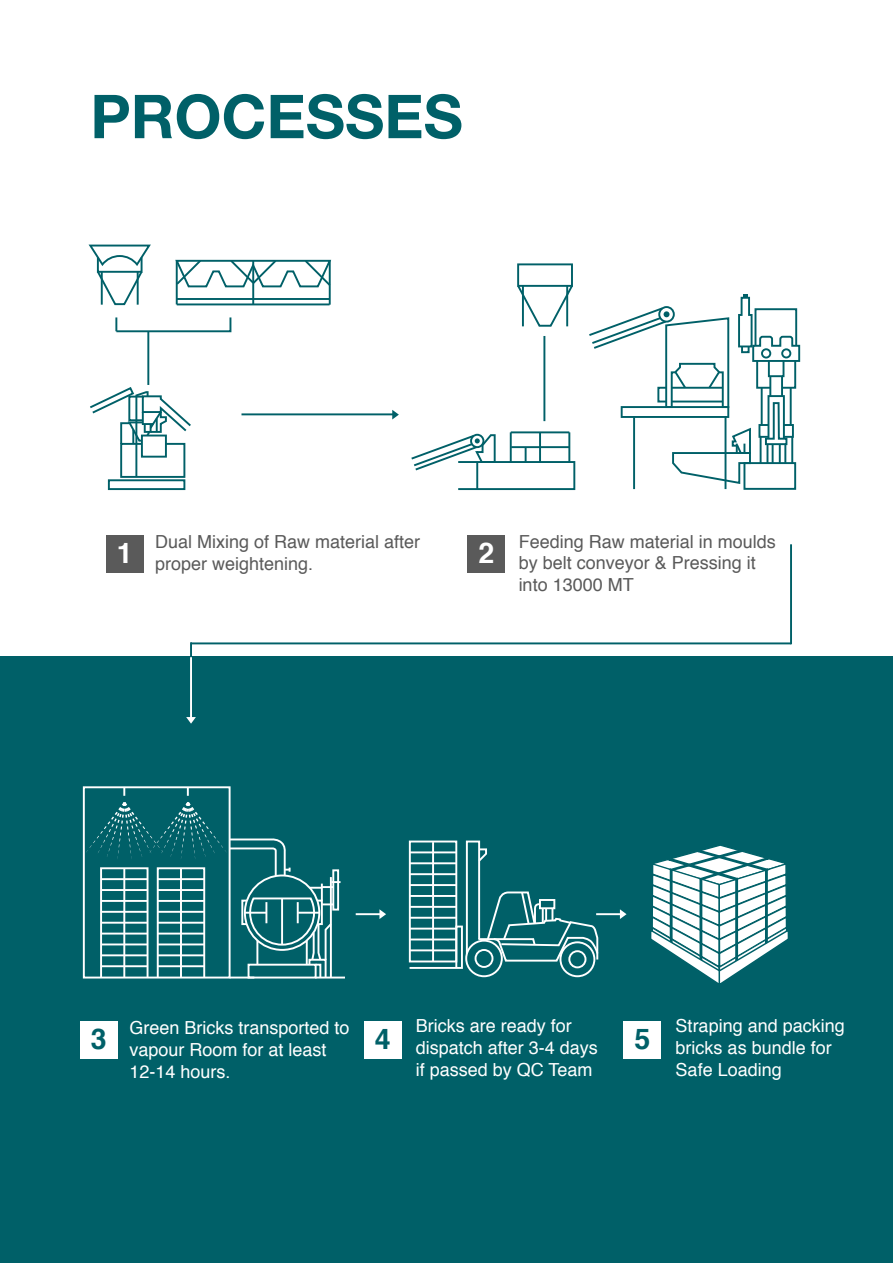
<style>
.page{position:relative;width:893px;height:1263px;background:#fff}
.page>*{position:absolute;margin:0;border:0;box-sizing:border-box;transform-origin:0 0}
.t1{font:700 60.6px "Helvetica Neue";color:#006068}
.t2{font:700 28.5px "Helvetica";color:#006068}
.t3{font:700 28.5px "Helvetica";color:#fff}
.t4{font:18px/21.6px "Helvetica";color:#fff}
.t5{font:18px/21.6px "Helvetica";color:#5a5a5a}
</style>
<div class="page">
<div style="left:0;top:657px;width:893px;height:606px;background:#006068"></div>
<div style="left:517px;top:263px;width:56px;height:24px;border:2px solid #006068"></div>
<svg style="left:517px;top:283px;width:56px;height:44px"></svg>
<hr style="left:566px;top:286px;width:2px;height:40px;background:#006068">
<hr style="left:522px;top:286px;width:2px;height:40px;background:#006068">
<svg style="left:88px;top:244px;width:63px;height:62px"></svg>
<hr style="left:137px;top:272px;width:2px;height:33px;background:#006068">
<hr style="left:101px;top:272px;width:2px;height:33px;background:#006068">
<hr style="left:176px;top:261px;width:2px;height:43px;background:#006068">
<hr style="left:252px;top:261px;width:2px;height:43px;background:#006068">
<hr style="left:329px;top:260px;width:2px;height:45px;background:#006068">
<svg style="left:175px;top:259px;width:156px;height:29px"></svg>
<hr style="left:177px;top:298px;width:153px;height:2px;background:#006068">
<hr style="left:177px;top:303px;width:153px;height:2px;background:#006068">
<svg style="left:90px;top:387px;width:101px;height:91px"></svg>
<div style="left:108px;top:479px;width:77px;height:11px;border:2px solid #006068"></div>
<div style="left:457px;top:461px;width:118px;height:29px;border:2px solid #006068"></div>
<hr style="left:476px;top:462px;width:2px;height:27px;background:#006068">
<hr style="left:510px;top:432px;width:2px;height:30px;background:#006068">
<hr style="left:568px;top:432px;width:2px;height:30px;background:#006068">
<hr style="left:539px;top:432px;width:2px;height:30px;background:#006068">
<hr style="left:511px;top:431px;width:58px;height:2px;background:#006068">
<hr style="left:511px;top:446px;width:59px;height:2px;background:#006068">
<svg style="left:525px;top:448px;width:2px;height:14px"></svg>
<svg style="left:411px;top:433px;width:86px;height:39px"></svg>
<svg style="left:738px;top:294px;width:63px;height:96px"></svg>
<div style="left:768px;top:360px;width:16px;height:17px;border:2px solid #006068"></div>
<hr style="left:769px;top:376px;width:2px;height:20px;background:#006068">
<hr style="left:781px;top:376px;width:2px;height:20px;background:#006068">
<div style="left:767px;top:395px;width:18px;height:45px;border:2px solid #006068"></div>
<hr style="left:790px;top:388px;width:2px;height:37px;background:#006068">
<hr style="left:761px;top:388px;width:2px;height:37px;background:#006068">
<div style="left:783px;top:424px;width:11px;height:14px;border:2px solid #006068"></div>
<div style="left:758px;top:424px;width:12px;height:14px;border:2px solid #006068"></div>
<hr style="left:791px;top:437px;width:2px;height:26px;background:#006068">
<hr style="left:760px;top:437px;width:2px;height:26px;background:#006068">
<svg style="left:764px;top:401px;width:24px;height:61px"></svg>
<div style="left:743px;top:462px;width:53px;height:28px;border:2px solid #006068"></div>
<svg style="left:589px;top:306px;width:141px;height:103px"></svg>
<hr style="left:672px;top:387px;width:51px;height:2px;background:#006068">
<hr style="left:672px;top:401px;width:51px;height:1px;background:#006068">
<div style="left:657px;top:387px;width:10px;height:15px;border:2px solid #006068"></div>
<div style="left:621px;top:406px;width:108px;height:12px;border:2px solid #006068"></div>
<hr style="left:633px;top:417px;width:2px;height:72px;background:#006068">
<hr style="left:725px;top:417px;width:1px;height:72px;background:#006068">
<svg style="left:672px;top:426px;width:80px;height:59px"></svg>
<div style="left:465px;top:940px;width:38px;height:37px;border:2px solid #fff;border-radius:50%"></div>
<div style="left:559px;top:941px;width:36px;height:36px;border:2px solid #fff;border-radius:50%"></div>
<svg style="left:408px;top:840px;width:191px;height:130px"></svg>
<div style="left:409px;top:840px;width:48px;height:122px;border:2px solid #fff"></div>
<hr style="left:410px;top:851px;width:46px;height:2px;background:#fff">
<hr style="left:410px;top:862px;width:46px;height:2px;background:#fff">
<hr style="left:410px;top:873px;width:46px;height:2px;background:#fff">
<hr style="left:410px;top:884px;width:46px;height:2px;background:#fff">
<hr style="left:410px;top:895px;width:46px;height:2px;background:#fff">
<hr style="left:410px;top:906px;width:46px;height:2px;background:#fff">
<hr style="left:410px;top:917px;width:46px;height:2px;background:#fff">
<hr style="left:410px;top:928px;width:46px;height:1px;background:#fff">
<hr style="left:410px;top:938px;width:46px;height:2px;background:#fff">
<hr style="left:432px;top:842px;width:2px;height:119px;background:#fff">
<hr style="left:410px;top:949px;width:46px;height:2px;background:#fff">
<hr style="left:315px;top:976px;width:30px;height:2px;background:#fff">
<div style="left:83px;top:786px;width:148px;height:192px;border:2px solid #fff"></div>
<svg style="left:123px;top:787px;width:2px;height:9px"></svg>
<svg style="left:187px;top:787px;width:2px;height:9px"></svg>
<svg style="left:86px;top:802px;width:255px;height:177px"></svg>
<svg style="left:115px;top:317px;width:117px;height:16px"></svg>
<hr style="left:147px;top:331px;width:2px;height:54px;background:#006068">
<hr style="left:241px;top:413px;width:153px;height:2px;background:#006068">
<svg style="left:392px;top:410px;width:7px;height:9px"></svg>
<hr style="left:543px;top:336px;width:2px;height:85px;background:#006068">
<hr style="left:190px;top:642px;width:2px;height:79px;background:#006068">
<svg style="left:186px;top:717px;width:10px;height:7px"></svg>
<hr style="left:190px;top:657px;width:2px;height:64px;background:#fff">
<hr style="left:790px;top:544px;width:2px;height:100px;background:#006068">
<hr style="left:356px;top:913px;width:28px;height:2px;background:#fff">
<svg style="left:379px;top:909px;width:7px;height:10px"></svg>
<hr style="left:596px;top:913px;width:28px;height:2px;background:#fff">
<svg style="left:620px;top:909px;width:6px;height:10px"></svg>
<hr style="left:191px;top:642px;width:600px;height:2px;background:#006068">
<div style="left:106px;top:535px;width:37px;height:37px;background:#5a5a5a"></div>
<div style="left:468px;top:535px;width:37px;height:37px;background:#5a5a5a"></div>
<div style="left:80px;top:1021px;width:37px;height:37px;background:#fff"></div>
<div style="left:364px;top:1021px;width:37px;height:37px;background:#fff"></div>
<div style="left:624px;top:1021px;width:37px;height:37px;background:#fff"></div>
<svg style="left:651px;top:845px;width:137px;height:138px"></svg>
<h1 class="t1" style="left:90px;top:69px;width:374px">PROCESSES</h1>
<p class="t5" style="left:155px;top:532px;width:267px">Dual Mixing of Raw material after proper weightening.</p>
<h2 class="t3" style="left:117px;top:530px;width:17px">1</h2>
<h2 class="t3" style="left:478px;top:530px;width:17px">2</h2>
<p class="t5" style="left:519px;top:531px;width:259px">Feeding Raw material in moulds by belt conveyor &amp; Pressing it into 13000 MT</p>
<h2 class="t2" style="left:91px;top:1016px;width:17px">3</h2>
<h2 class="t2" style="left:375px;top:1016px;width:17px">4</h2>
<p class="t4" style="left:676px;top:1016px;width:171px">Straping and packing bricks as bundle for<br>Safe Loading</p>
<p class="t4" style="left:129px;top:1018px;width:222px">Green Bricks transported to vapour Room for at least<br>12-14 hours.</p>
<p class="t4" style="left:416px;top:1016px;width:184px">Bricks are ready for dispatch after 3-4 days if passed by QC Team</p>
<h2 class="t2" style="left:635px;top:1016px;width:17px">5</h2>
</div>
